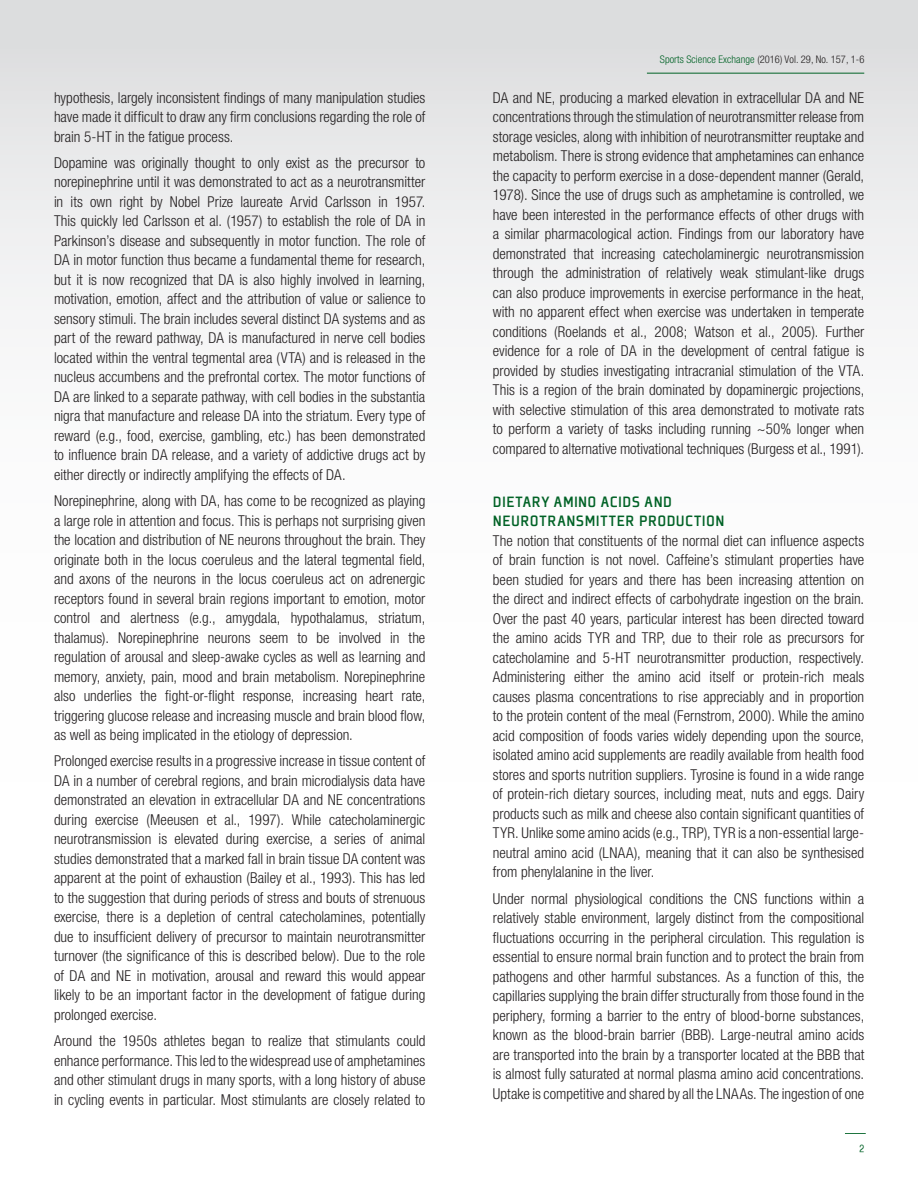
<style>
.page{position:relative;width:918px;height:1188px;background:#fff}
.page>*{position:absolute;margin:0;border:0;box-sizing:border-box;transform-origin:0 0}
.HEADINGS{font:500 16.5px/19.5px "Plexes Pro";letter-spacing:.025em;color:#016226}
.MAIN_BODY{font:300 condensed 15px/19.5px "Helvetica Neue LT Pro";color:#231f20;text-align:justify}
.t1{font:10.5px "Helvetica Neue LT 47 Lt Cn";letter-spacing:.005em;color:#231f20}
.t2{font:10.5px "Helvetica CY Plain";color:#016226}
.s1{color:#016226}
</style>
<div class="page">
<div style="left:0;top:0;width:918px;height:1188px;background:linear-gradient(to bottom,#e8e9ea,#fff)"></div>
<hr style="left:647px;top:73px;width:217px;height:1px;background:#016226">
<svg style="left:845px;top:1133px;width:21px;height:1px"></svg>
<p class="MAIN_BODY" style="left:54px;top:87px;width:373px">hypothesis, largely inconsistent findings of many manipulation studies have made it difficult to draw any firm conclusions regarding the role of brain 5-HT in the fatigue process.</p>
<p class="MAIN_BODY" style="left:54px;top:153px;width:373px">Dopamine was originally thought to only exist as the precursor to norepinephrine until it was demonstrated to act as a neurotransmitter in its own right by Nobel Prize laureate Arvid Carlsson in 1957.<br>This quickly led Carlsson et al. (1957) to establish the role of DA in Parkinson’s disease and subsequently in motor function. The role of DA in motor function thus became a fundamental theme for research, but it is now recognized that DA is also highly involved in learning, motivation, emotion, affect and the attribution of value or salience to sensory stimuli. The brain includes several distinct DA systems and as part of the reward pathway, DA is manufactured in nerve cell bodies located within the ventral tegmental area (VTA) and is released in the nucleus accumbens and the prefrontal cortex. The motor functions of DA are linked to a separate pathway, with cell bodies in the substantia nigra that manufacture and release DA into the striatum. Every type of reward (e.g., food, exercise, gambling, etc.) has been demonstrated to influence brain DA release, and a variety of addictive drugs act by either directly or indirectly amplifying the effects of DA.</p>
<p class="MAIN_BODY" style="left:54px;top:491px;width:373px">Norepinephrine, along with DA, has come to be recognized as playing a large role in attention and focus. This is perhaps not surprising given the location and distribution of NE neurons throughout the brain. They originate both in the locus coeruleus and the lateral tegmental field, and axons of the neurons in the locus coeruleus act on adrenergic receptors found in several brain regions important to emotion, motor control and alertness (e.g., amygdala, hypothalamus, striatum, thalamus). Norepinephrine neurons seem to be involved in the regulation of arousal and sleep-awake cycles as well as learning and memory, anxiety, pain, mood and brain metabolism. Norepinephrine also underlies the fight-or-flight response, increasing heart rate, triggering glucose release and increasing muscle and brain blood flow, as well as being implicated in the etiology of depression.</p>
<p class="MAIN_BODY" style="left:54px;top:751px;width:373px">Prolonged exercise results in a progressive increase in tissue content of DA in a number of cerebral regions, and brain microdialysis data have demonstrated an elevation in extracellular DA and NE concentrations during exercise (Meeusen et al., 1997). While catecholaminergic neurotransmission is elevated during exercise, a series of animal studies demonstrated that a marked fall in brain tissue DA content was apparent at the point of exhaustion (Bailey et al., 1993). This has led to the suggestion that during periods of stress and bouts of strenuous exercise, there is a depletion of central catecholamines, potentially due to insufficient delivery of precursor to maintain neurotransmitter turnover (the significance of this is described below). Due to the role of DA and NE in motivation, arousal and reward this would appear likely to be an important factor in the development of fatigue during prolonged exercise.</p>
<p class="MAIN_BODY" style="left:54px;top:1031px;width:373px">Around the 1950s athletes began to realize that stimulants could enhance performance. This led to the widespread use of amphetamines and other stimulant drugs in many sports, with a long history of abuse in cycling events in particular. Most stimulants are closely related to</p>
<p class="t1" style="left:660px;top:53px;width:206px"><span class="s1">Sports Science Exchange</span> (2016) Vol. 29, No. 157, 1-6</p>
<p class="MAIN_BODY" style="left:493px;top:87px;width:373px">DA and NE, producing a marked elevation in extracellular DA and NE concentrations through the stimulation of neurotransmitter release from storage vesicles, along with inhibition of neurotransmitter reuptake and metabolism. There is strong evidence that amphetamines can enhance the capacity to perform exercise in a dose-dependent manner (Gerald, 1978). Since the use of drugs such as amphetamine is controlled, we have been interested in the performance effects of other drugs with a similar pharmacological action. Findings from our laboratory have demonstrated that increasing catecholaminergic neurotransmission through the administration of relatively weak stimulant-like drugs can also produce improvements in exercise performance in the heat, with no apparent effect when exercise was undertaken in temperate conditions (Roelands et al., 2008; Watson et al., 2005). Further evidence for a role of DA in the development of central fatigue is provided by studies investigating intracranial stimulation of the VTA.<br>This is a region of the brain dominated by dopaminergic projections, with selective stimulation of this area demonstrated to motivate rats to perform a variety of tasks including running ~50% longer when compared to alternative motivational techniques (Burgess et al., 1991).</p>
<p class="HEADINGS" style="left:493px;top:492px;width:233px">DIETARY AMINO ACIDS AND<br>NEUROTRANSMITTER PRODUCTION</p>
<p class="MAIN_BODY" style="left:493px;top:531px;width:373px">The notion that constituents of the normal diet can influence aspects of brain function is not novel. Caffeine’s stimulant properties have been studied for years and there has been increasing attention on the direct and indirect effects of carbohydrate ingestion on the brain.<br>Over the past 40 years, particular interest has been directed toward the amino acids TYR and TRP, due to their role as precursors for catecholamine and 5-HT neurotransmitter production, respectively.<br>Administering either the amino acid itself or protein-rich meals causes plasma concentrations to rise appreciably and in proportion to the protein content of the meal (Fernstrom, 2000). While the amino acid composition of foods varies widely depending upon the source, isolated amino acid supplements are readily available from health food stores and sports nutrition suppliers. Tyrosine is found in a wide range of protein-rich dietary sources, including meat, nuts and eggs. Dairy products such as milk and cheese also contain significant quantities of TYR. Unlike some amino acids (e.g., TRP), TYR is a non-essential large&shy;neutral amino acid (LNAA), meaning that it can also be synthesised from phenylalanine in the liver.</p>
<p class="MAIN_BODY" style="left:493px;top:888px;width:373px">Under normal physiological conditions the CNS functions within a relatively stable environment, largely distinct from the compositional fluctuations occurring in the peripheral circulation. This regulation is essential to ensure normal brain function and to protect the brain from pathogens and other harmful substances. As a function of this, the capillaries supplying the brain differ structurally from those found in the periphery, forming a barrier to the entry of blood-borne substances, known as the blood-brain barrier (BBB). Large-neutral amino acids are transported into the brain by a transporter located at the BBB that is almost fully saturated at normal plasma amino acid concentrations.<br>Uptake is competitive and shared by all the LNAAs. The ingestion of one</p>
<p class="t2" style="left:859px;top:1142px;width:6px">2</p>
</div>
